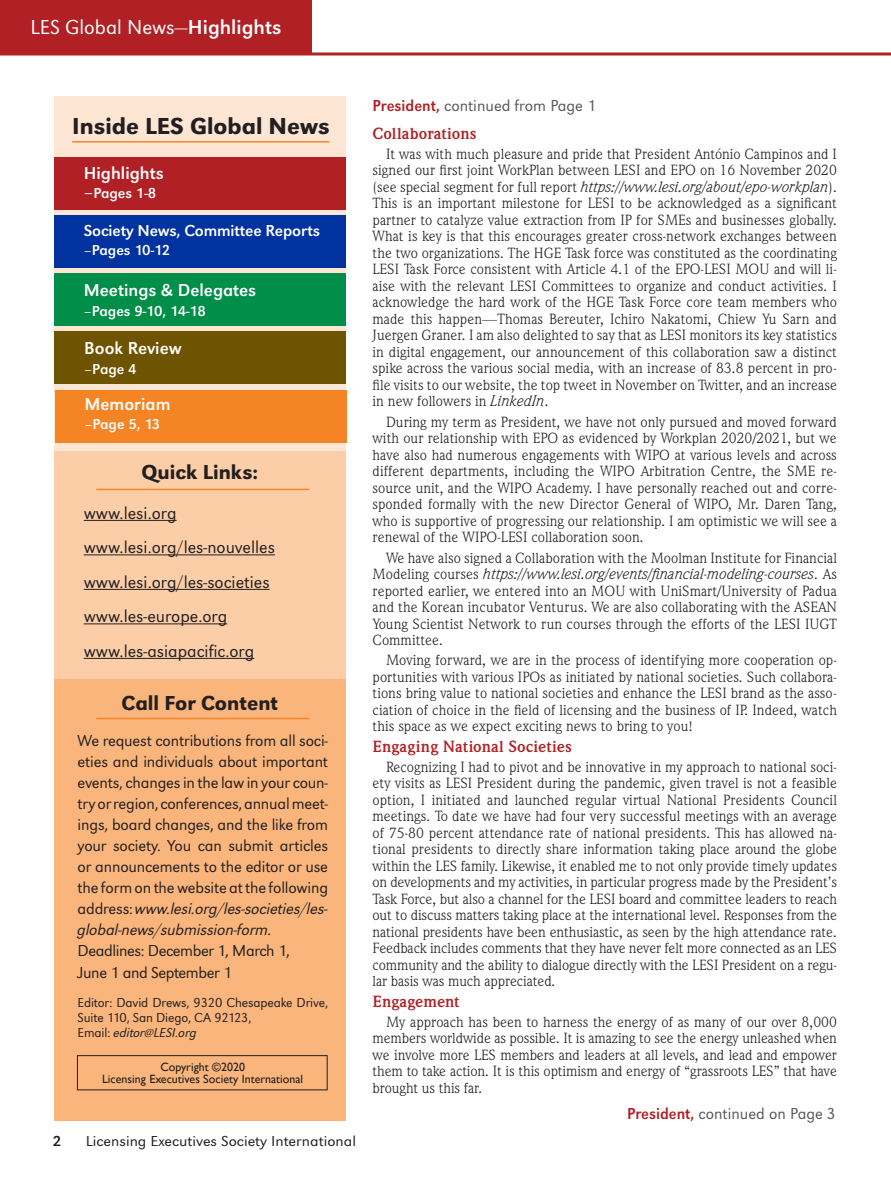
<style>
.page{position:relative;width:891px;height:1188px;background:#fff}
.page>*{position:absolute;margin:0;border:0;box-sizing:border-box;transform-origin:0 0}
.t1{font:500 24px "URW Grotesk T";color:#231f20}
.Headline{font:500 21px "URW Grotesk T";color:#231f20}
.t2{font:21px "URW Grotesk T Ligh";color:#fff}
.t3{font:18px "URW Grotesk T Ligh";color:#231f20}
.t4{font:18px "URW Grotesk T";color:#fff}
.t5{font:16.5px/21px "URW Grotesk T Ligh";letter-spacing:-.02em;color:#231f20;text-align:justify}
.t6{font:16.5px "URW Grotesk T Ligh";color:#57585a}
.Drop_Cap{font:700 16.5px "Weidemann IT Cby BT";color:#b02024}
.t7{font:16.5px "URW Grotesk T";letter-spacing:-.01em;color:#fff}
.Drop_Cap-2{font:italic 15.75px "Weidemann IT Cby BT";color:#231f20}
.Drop_Cap-3{font:15px/16.5px "Weidemann IT Cby BT";color:#231f20;text-align:justify}
.t8{font:15px "URW Grotesk T";color:#fff}
.t9{font:15px "URW Grotesk T Ligh";color:#231f20;scale:1.08 1}
.t10{font:15px "URW Grotesk T";color:#231f20;scale:1.08 1}
.t11{font:13.5px/15px "URW Grotesk T Ligh";letter-spacing:-.01em;color:#231f20}
.t12{font:13.5px "URW Grotesk T Ligh Obli";letter-spacing:-.01em;color:#231f20}
.t13{font:12px "Gill Sans";color:#231f20}
.s1{font-family:"URW Grotesk T"}
.s2{font-size:18px}
.s3{font-family:"URW Grotesk T Ligh Obli"}
.s4{font-family:"URW Grotesk T Ligh"}
.s5{font-family:"URW Grotesk T Regu Narr";color:#b02024}
.s6{font-style:normal;font-size:15px}
.s7{font-style:italic;font-size:15.75px}
</style>
<div class="page">
<hr style="left:0;top:52px;width:891px;height:3px;background:#b02024">
<div style="left:0;top:0;width:312px;height:54px;background:#b02024"></div>
<div style="left:55px;top:97px;width:291px;height:360px;background:#fde6d3"></div>
<div style="left:55px;top:451px;width:291px;height:259px;background:#fbcea8"></div>
<div style="left:55px;top:680px;width:291px;height:441px;background:#f9b57c"></div>
<div style="left:55px;top:157px;width:291px;height:52px;background:#b02024"></div>
<hr style="left:84px;top:520px;width:93px;height:1px;background:#231f20">
<hr style="left:84px;top:555px;width:191px;height:1px;background:#231f20">
<hr style="left:84px;top:589px;width:186px;height:1px;background:#231f20">
<hr style="left:84px;top:624px;width:143px;height:1px;background:#231f20">
<hr style="left:84px;top:658px;width:170px;height:1px;background:#231f20">
<hr style="left:72px;top:141px;width:257px;height:2px;background:#f58425">
<hr style="left:96px;top:489px;width:213px;height:1px;background:#f58425">
<hr style="left:96px;top:718px;width:213px;height:1px;background:#f58425">
<div style="left:55px;top:215px;width:291px;height:53px;background:#0032a0"></div>
<div style="left:55px;top:274px;width:291px;height:52px;background:#008e49"></div>
<div style="left:77px;top:1055px;width:251px;height:35px;border:1px solid #231f20"></div>
<div style="left:54px;top:331px;width:292px;height:53px;background:#6e5300"></div>
<div style="left:55px;top:391px;width:291px;height:52px;background:#f58425"></div>
<p class="t2" style="left:31px;top:15px;width:252px">LES Global News—<span class="s1">Highlights</span></p>
<p class="t1" style="left:72px;top:112px;width:259px">Inside LES Global News</p>
<p class="t4" style="left:84px;top:163px;width:82px">Highlights</p>
<p class="t8" style="left:84px;top:185px;width:74px"><span class="s2">–</span>Pages 1-8</p>
<p class="t7" style="left:84px;top:221px;width:238px">Society News, Committee Reports</p>
<p class="t8" style="left:84px;top:242px;width:88px">–Pages 10-12</p>
<p class="t4" style="left:84px;top:280px;width:174px">Meetings &amp; Delegates</p>
<p class="t8" style="left:84px;top:302px;width:124px">–Pages 9-10, 14-18</p>
<p class="t4" style="left:84px;top:338px;width:99px">Book Review</p>
<p class="t8" style="left:84px;top:360px;width:54px">–Page 4</p>
<p class="t4" style="left:84px;top:393px;width:88px">Memoriam</p>
<p class="t8" style="left:84px;top:416px;width:77px">–Page 5, 13</p>
<p class="Headline" style="left:141px;top:460px;width:118px">Quick Links:</p>
<p class="t3" style="left:84px;top:503px;width:94px">www.lesi.org</p>
<p class="t3" style="left:84px;top:537px;width:193px">www.lesi.org/les-nouvelles</p>
<p class="t3" style="left:84px;top:572px;width:187px">www.lesi.org/les-societies</p>
<p class="t3" style="left:84px;top:606px;width:145px">www.les-europe.org</p>
<p class="t3" style="left:84px;top:641px;width:172px">www.les-asiapacific.org</p>
<p class="Headline" style="left:122px;top:691px;width:158px">Call For Content</p>
<p class="t5" style="left:78px;top:730px;width:252px">We request contributions from all soci&shy;eties and individuals about important events, changes in the law in your coun&shy;try or region, conferences, annual meet&shy;ings, board changes, and the like from your society. You can submit articles or announcements to the editor or use the form on the website at the following address: <span class="s3">www.lesi.org/les-societies/les&shy;global-news/submission-form.</span></p>
<p class="t5" style="left:78px;top:940px;width:214px">Deadlines: December 1, March 1,</p>
<p class="t5" style="left:78px;top:962px;width:156px">June 1 and September 1</p>
<p class="t11" style="left:78px;top:995px;width:252px">Editor: David Drews, 9320 Chesapeake Drive,<br>Suite 110, San Diego, CA 92123,</p>
<p class="t12" style="left:78px;top:1025px;width:121px"><span class="s4">Email:</span> editor@LESI.org</p>
<p class="t13" style="left:160px;top:1060px;width:86px">Copyright ©2020</p>
<p class="t13" style="left:102px;top:1072px;width:203px">Licensing Executives Society International</p>
<p class="t10" style="left:53px;top:1132px;width:10px">2</p>
<p class="t9" style="left:86px;top:1132px;width:252px">Licensing Executives Society International</p>
<p class="t6" style="left:373px;top:96px;width:225px"><span class="s5">President,</span> continued from Page 1</p>
<p class="Drop_Cap" style="left:373px;top:123px;width:105px">Collaborations</p>
<p class="Drop_Cap-3" style="left:373px;top:145px;width:466px;text-align:right">It was with much pleasure and pride that President António Campinos and I signed our first joint WorkPlan between LESI and EPO on 16 November 2020</p>
<p class="Drop_Cap-2" style="left:373px;top:177px;width:466px"><span class="s6">(see special segment for full report</span> https://www.lesi.org/about/epo-workplan<span class="s6">).</span></p>
<p class="Drop_Cap-3" style="left:373px;top:195px;width:466px">This is an important milestone for LESI to be acknowledged as a significant partner to catalyze value extraction from IP for SMEs and businesses globally.<br>What is key is that this encourages greater cross-network exchanges between the two organizations. The HGE Task force was constituted as the coordinating LESI Task Force consistent with Article 4.1 of the EPO-LESI MOU and will li&shy;aise with the relevant LESI Committees to organize and conduct activities. I acknowledge the hard work of the HGE Task Force core team members who made this happen—Thomas Bereuter, Ichiro Nakatomi, Chiew Yu Sarn and Juergen Graner. I am also delighted to say that as LESI monitors its key statistics in digital engagement, our announcement of this collaboration saw a distinct spike across the various social media, with an increase of 83.8 percent in pro&shy;file visits to our website, the top tweet in November on Twitter, and an increase in new followers in <span class="s7">LinkedIn</span>.</p>
<p class="Drop_Cap-3" style="left:373px;top:413px;width:466px;text-indent:14px">During my term as President, we have not only pursued and moved forward with our relationship with EPO as evidenced by Workplan 2020/2021, but we have also had numerous engagements with WIPO at various levels and across different departments, including the WIPO Arbitration Centre, the SME re&shy;source unit, and the WIPO Academy. I have personally reached out and corre&shy;sponded formally with the new Director General of WIPO, Mr. Daren Tang, who is supportive of progressing our relationship. I am optimistic we will see a renewal of the WIPO-LESI collaboration soon.</p>
<p class="Drop_Cap-3" style="left:386px;top:549px;width:452px">We have also signed a Collaboration with the Moolman Institute for Financial</p>
<p class="Drop_Cap-2" style="left:373px;top:564px;width:466px"><span class="s6">Modeling courses</span> https://www.lesi.org/events/financial-modeling-courses<span class="s6">. As</span></p>
<p class="Drop_Cap-3" style="left:373px;top:582px;width:466px">reported earlier, we entered into an MOU with UniSmart/University of Padua and the Korean incubator Venturus. We are also collaborating with the ASEAN Young Scientist Network to run courses through the efforts of the LESI IUGT Committee.</p>
<p class="Drop_Cap-3" style="left:373px;top:652px;width:466px;text-indent:14px">Moving forward, we are in the process of identifying more cooperation op&shy;portunities with various IPOs as initiated by national societies. Such collabora&shy;tions bring value to national societies and enhance the LESI brand as the asso&shy;ciation of choice in the field of licensing and the business of IP. Indeed, watch this space as we expect exciting news to bring to you!</p>
<p class="Drop_Cap" style="left:373px;top:736px;width:201px">Engaging National Societies</p>
<p class="Drop_Cap-3" style="left:373px;top:758px;width:466px;text-indent:14px">Recognizing I had to pivot and be innovative in my approach to national soci&shy;ety visits as LESI President during the pandemic, given travel is not a feasible option, I initiated and launched regular virtual National Presidents Council meetings. To date we have had four very successful meetings with an average of 75-80 percent attendance rate of national presidents. This has allowed na&shy;tional presidents to directly share information taking place around the globe within the LES family. Likewise, it enabled me to not only provide timely updates on developments and my activities, in particular progress made by the President’s Task Force, but also a channel for the LESI board and committee leaders to reach out to discuss matters taking place at the international level. Responses from the national presidents have been enthusiastic, as seen by the high attendance rate.<br>Feedback includes comments that they have never felt more connected as an LES community and the ability to dialogue directly with the LESI President on a regu&shy;lar basis was much appreciated.</p>
<p class="Drop_Cap" style="left:373px;top:991px;width:89px">Engagement</p>
<p class="Drop_Cap-3" style="left:373px;top:1013px;width:466px;text-indent:14px">My approach has been to harness the energy of as many of our over 8,000 members worldwide as possible. It is amazing to see the energy unleashed when we involve more LES members and leaders at all levels, and lead and empower them to take action. It is this optimism and energy of “grassroots LES” that have brought us this far.</p>
<p class="t6" style="left:627px;top:1104px;width:210px"><span class="s5">President,</span> continued on Page 3</p>
</div>
